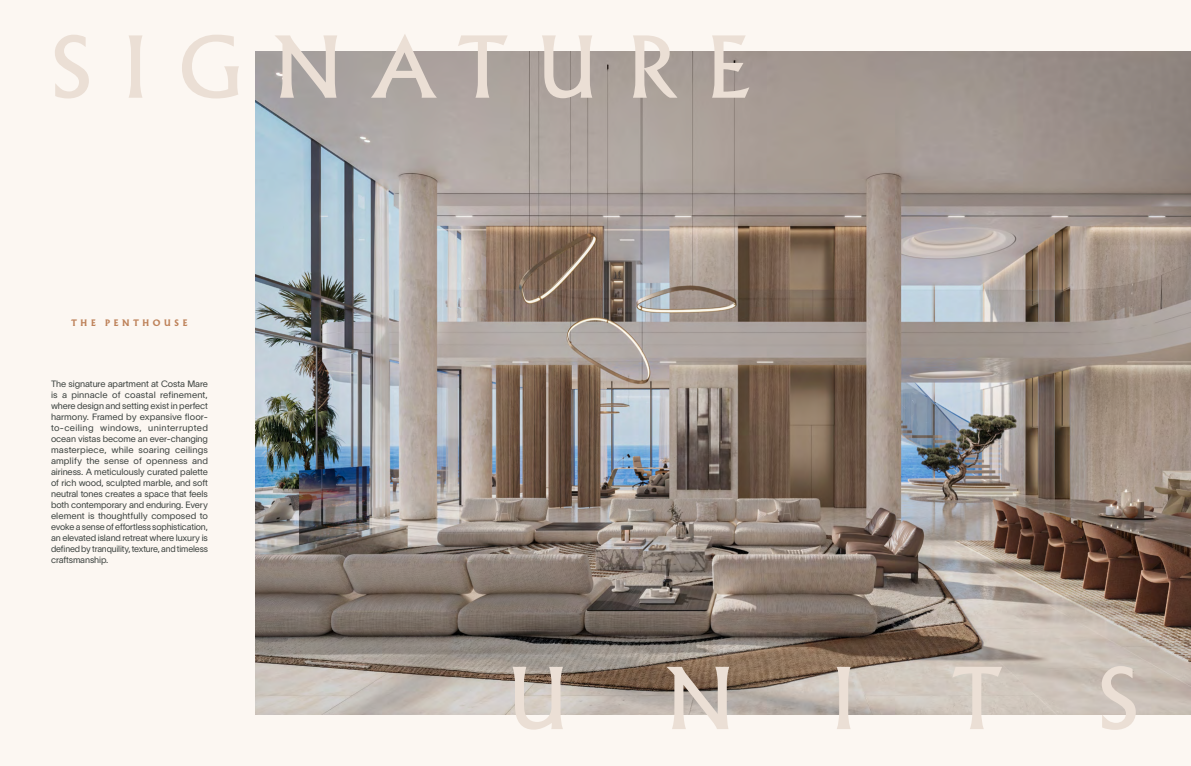
<style>
.page{position:relative;width:1191px;height:766px;background:#fff}
.page>*{position:absolute;margin:0;border:0;box-sizing:border-box;transform-origin:0 0}
.t1{font:76px "Albertus Nova";letter-spacing:.41em;color:#ebdfd5}
.t2{font:9px/11px "Lausanne 300";letter-spacing:-.015em;color:#404643;text-align:justify}
.t3{font:900 8px "Albertus Nova";letter-spacing:.46em;color:#be825a}
</style>
<div class="page">
<div style="left:0;top:0;width:1191px;height:765px;background:#fcf7f2"></div>
<img style="left:256px;top:51px;width:935px;height:663px">
<h1 class="t1" style="left:51px;top:14px;width:700px">SIGNATURE</h1>
<p class="t3" style="left:71px;top:317px;width:117px">THE PENTHOUSE</p>
<p class="t2" style="left:51px;top:377px;width:158px">The signature apartment at Costa Mare is a pinnacle of coastal refinement, where design and setting exist in perfect harmony. Framed by expansive floor&shy;to-ceiling windows, uninterrupted ocean vistas become an ever-changing masterpiece, while soaring ceilings amplify the sense of openness and airiness. A meticulously curated palette of rich wood, sculpted marble, and soft neutral tones creates a space that feels both contemporary and enduring. Every element is thoughtfully composed to evoke a sense of effortless sophistication, an elevated island retreat where luxury is defined by tranquility, texture, and timeless craftsmanship.</p>
<h1 class="t1" style="left:508px;top:645px;width:61px">U</h1>
<h1 class="t1" style="left:665px;top:645px;width:70px">N</h1>
<h1 class="t1" style="left:832px;top:645px;width:25px">I</h1>
<h1 class="t1" style="left:953px;top:645px;width:49px">T</h1>
<h1 class="t1" style="left:1098px;top:645px;width:43px">S</h1>
</div>
